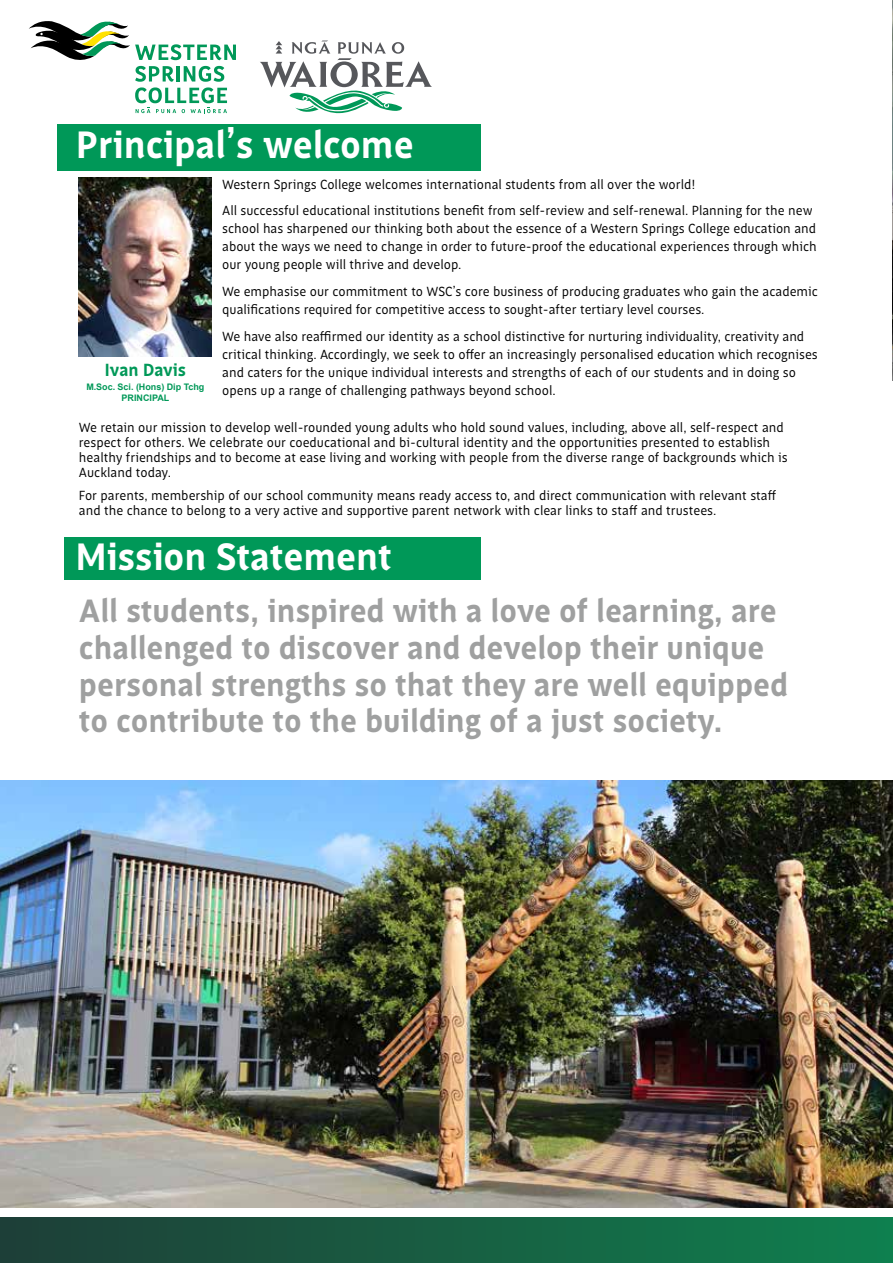
<style>
.page{position:relative;width:893px;height:1263px;background:#fff}
.page>*{position:absolute;margin:0;border:0;box-sizing:border-box;transform-origin:0 0}
.t1{font:700 39px "Saya FY";color:#fff}
.t2{font:700 33px/36.6px "Saya FY";color:#9fa0a0}
.t3{font:700 18px "Saya FY";color:#009858}
.t4{font:13.5px/18px "Saya FY";color:#000}
.t5{font:700 9px/10.8px "Arial";letter-spacing:-.005em;color:#009858;text-align:center}
</style>
<div class="page">
<img style="left:0;top:780px;width:893px;height:428px">
<div style="left:0;top:1217px;width:893px;height:46px;background:linear-gradient(to right,#1f3e37,#10804e)"></div>
<svg style="left:29px;top:21px;width:207px;height:92px"></svg>
<svg style="left:260px;top:40px;width:172px;height:74px"></svg>
<img style="left:79px;top:178px;width:133px;height:178px">
<div style="left:57px;top:124px;width:423px;height:47px;background:#009858"></div>
<img style="left:892px;top:0;width:1px;height:381px">
<div style="left:64px;top:537px;width:416px;height:43px;background:#009858"></div>
<h1 class="t1" style="left:76px;top:121px;width:339px">Principal’s welcome</h1>
<p class="t4" style="left:222px;top:171px;width:592px;line-height:26.5px">Western Springs College welcomes international students from all over the world!<br>All successful educational institutions benefit from self-review and self-renewal. Planning for the new</p>
<p class="t4" style="left:222px;top:220px;width:596px;text-align:justify">school has sharpened our thinking both about the essence of a Western Springs College education and about the ways we need to change in order to future-proof the educational experiences through which our young people will thrive and develop.</p>
<p class="t4" style="left:222px;top:282px;width:597px">We emphasise our commitment to WSC’s core business of producing graduates who gain the academic qualifications required for competitive access to sought-after tertiary level courses.</p>
<p class="t4" style="left:222px;top:327px;width:597px">We have also reaffirmed our identity as a school distinctive for nurturing individuality, creativity and critical thinking. Accordingly, we seek to offer an increasingly personalised education which recognises and caters for the unique individual interests and strengths of each of our students and in doing so opens up a range of challenging pathways beyond school.</p>
<p class="t4" style="left:79px;top:419px;width:710px;line-height:15px">We retain our mission to develop well-rounded young adults who hold sound values, including, above all, self-respect and respect for others. We celebrate our coeducational and bi-cultural identity and the opportunities presented to establish healthy friendships and to become at ease living and working with people from the diverse range of backgrounds which is Auckland today.</p>
<p class="t4" style="left:79px;top:488px;width:699px;line-height:15px">For parents, membership of our school community means ready access to, and direct communication with relevant staff and the chance to belong to a very active and supportive parent network with clear links to staff and trustees.</p>
<h1 class="t1" style="left:76px;top:533px;width:317px">Mission Statement</h1>
<h2 class="t2" style="left:79px;top:592px;width:711px">All students, inspired with a love of learning, are challenged to discover and develop their unique personal strengths so that they are well equipped to contribute to the building of a just society.</h2>
<h3 class="t3" style="left:105px;top:359px;width:82px">Ivan Davis</h3>
<p class="t5" style="left:86px;top:382px;width:120px">M.Soc. Sci. (Hons) Dip Tchg<br>PRINCIPAL</p>
</div>
